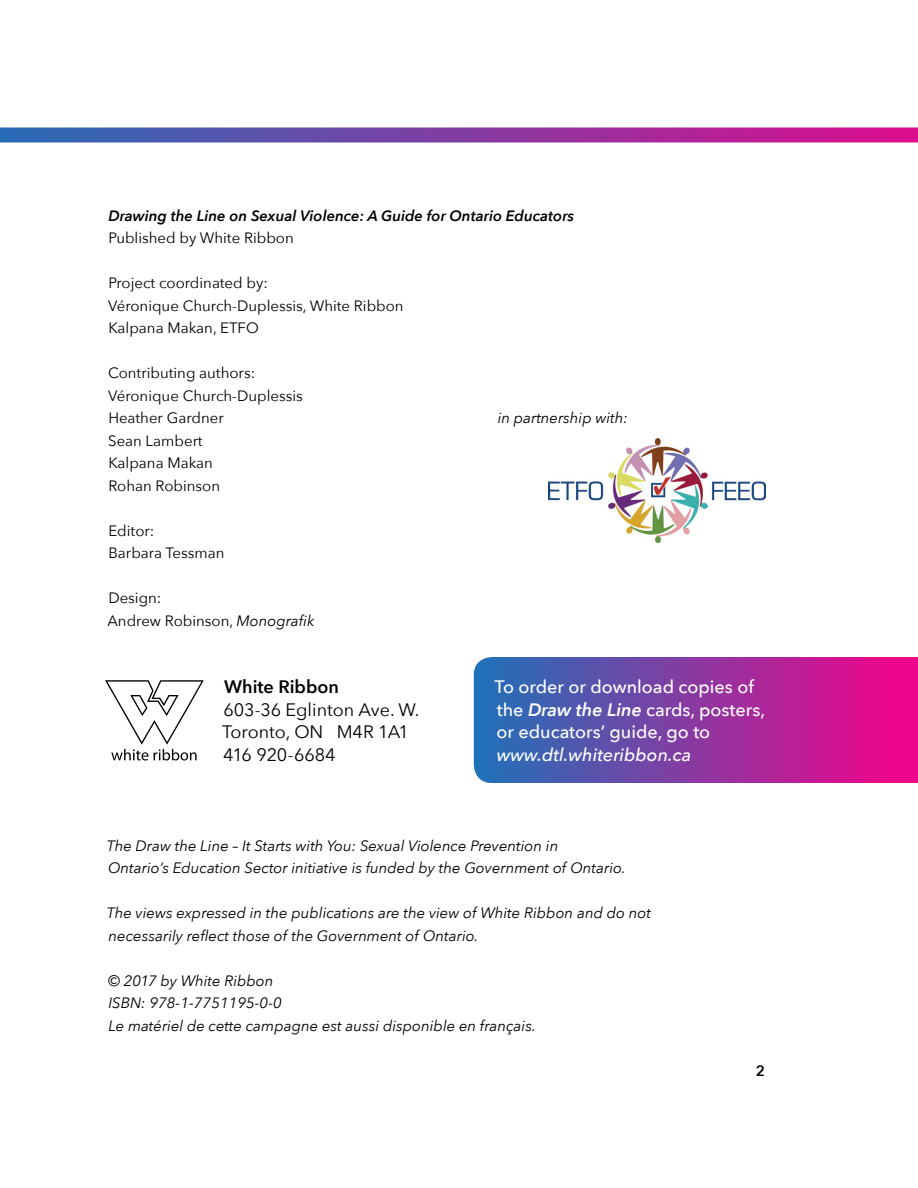
<style>
.page{position:relative;width:918px;height:1188px;background:#fff}
.page>*{position:absolute;margin:0;border:0;box-sizing:border-box;transform-origin:0 0}
.t1{font:500 18px/22.5px "Avenir Next";color:#fff}
.t2{font:18px/22.5px "Avenir Next";letter-spacing:-.005em;color:#000}
.t3{font:italic 500 18px "Avenir Next";color:#fff}
.t4{font:600 18px "Avenir Next";color:#000}
.t5{font:italic 15px/22.5px "Avenir Next";color:#000}
.t6{font:15px/22.5px "Avenir Next";color:#000}
.t7{font:italic 600 15px "Avenir Next";color:#000}
.t8{font:600 15px "Avenir Next";color:#000}
.s1{font-style:italic}
.s2{font-weight:600;font-style:italic}
</style>
<div class="page">
<svg style="left:474px;top:657px;width:444px;height:126px;background:#8b38a1"></svg>
<svg style="left:0;top:128px;width:918px;height:15px;background:#8643a5"></svg>
<img style="left:548px;top:439px;width:218px;height:103px">
<svg style="left:105px;top:680px;width:99px;height:81px"></svg>
<p class="t7" style="left:109px;top:206px;width:467px">Drawing the Line on Sexual Violence: A Guide for Ontario Educators</p>
<p class="t6" style="left:108px;top:227px;width:187px">Published by White Ribbon</p>
<p class="t6" style="left:108px;top:272px;width:297px">Project coordinated by:<br>Véronique Church-Duplessis, White Ribbon<br>Kalpana Makan, ETFO</p>
<p class="t6" style="left:108px;top:362px;width:196px">Contributing authors:<br>Véronique Church-Duplessis<br>Heather Gardner<br>Sean Lambert<br>Kalpana Makan<br>Rohan Robinson</p>
<p class="t6" style="left:108px;top:519px;width:118px">Editor:<br>Barbara Tessman</p>
<p class="t6" style="left:107px;top:587px;width:208px">Design:<br>Andrew Robinson, <span class="s1">Monografik</span></p>
<p class="t5" style="left:498px;top:407px;width:132px">in partnership with:</p>
<p class="t4" style="left:224px;top:675px;width:116px">White Ribbon</p>
<p class="t2" style="left:222px;top:699px;width:199px">603-36 Eglinton Ave. W.<br>Toronto, ON M4R 1A1<br>416 920-6684</p>
<p class="t1" style="left:495px;top:676px;width:272px">To order or download copies of the <span class="s2">Draw the Line</span> cards, posters, or educators’ guide, go to</p>
<p class="t3" style="left:497px;top:742px;width:196px">www.dtl.whiteribbon.ca</p>
<p class="t5" style="left:107px;top:834px;width:521px">The Draw the Line – It Starts with You: Sexual Violence Prevention in<br>Ontario’s Education Sector initiative is funded by the Government of Ontario.</p>
<p class="t5" style="left:107px;top:902px;width:546px">The views expressed in the publications are the view of White Ribbon and do not necessarily reflect those of the Government of Ontario.</p>
<p class="t5" style="left:108px;top:969px;width:429px">© 2017 by White Ribbon<br>ISBN: 978-1-7751195-0-0<br>Le matériel de cette campagne est aussi disponible en français.</p>
<p class="t8" style="left:756px;top:1060px;width:11px">2</p>
</div>
